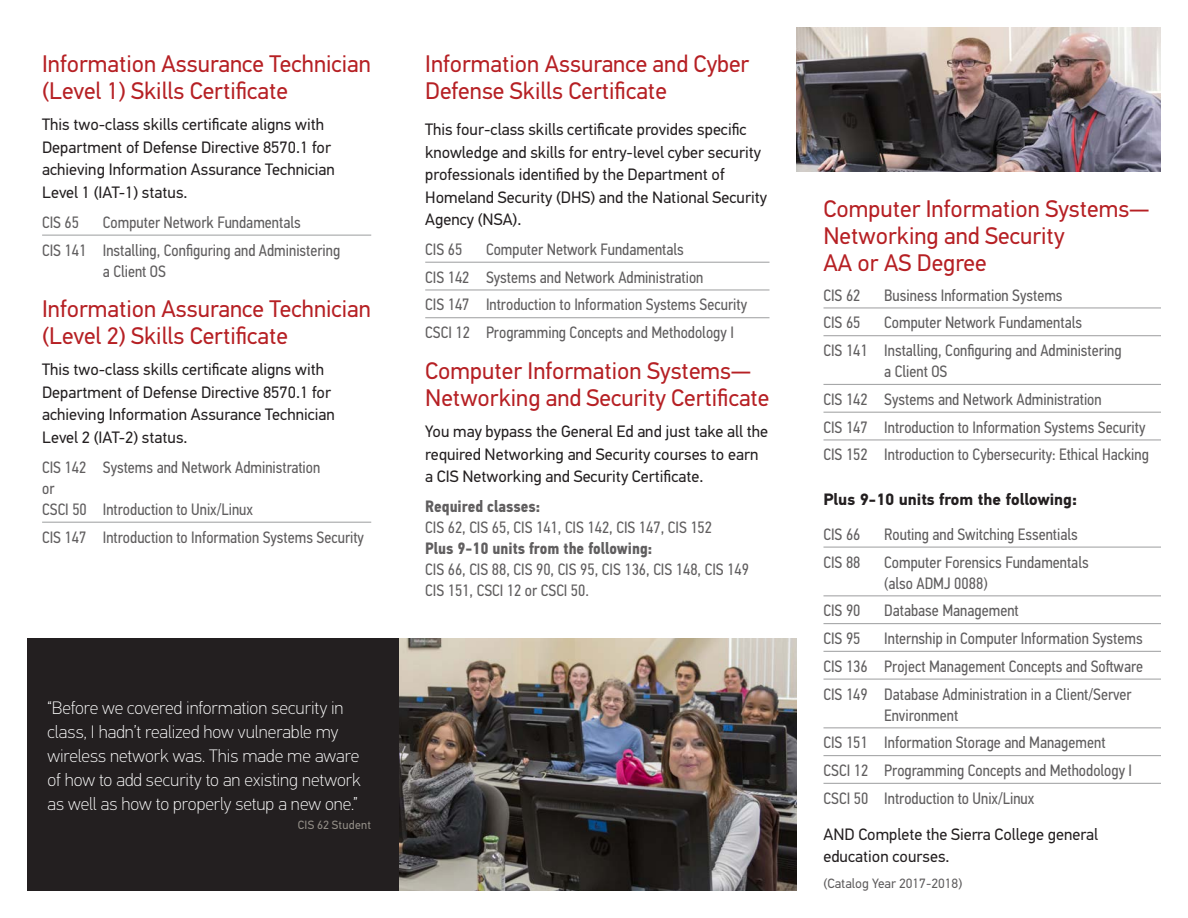
<style>
.page{position:relative;width:1188px;height:918px;background:#fff}
.page>*{position:absolute;margin:0;border:0;box-sizing:border-box;transform-origin:0 0}
.subhead_1{font:24px/27px "PFDIN Text Std";color:#b62024}
.table_last{font:24px/27px "PFDIN Text Std";color:#b62024}
.quote{font:100 18px/24px "PFDIN Text Std";letter-spacing:-.005em;color:#fff}
.body_condensed{font:16.5px/21px "PFDIN Text Cond Std";color:#605e5f}
.body{font:16.5px/22.5px "PFDIN Text Std";color:#231f20}
.table_last-2{font:16.5px/21px "PFDIN Text Cond Std";color:#605e5f}
.body_condensed-2{font:700 16.5px "PFDIN Text Cond Std";color:#605e5f}
.subhead_2{font:700 16.5px "PFDIN Text Std";color:#231f20}
.notes{font:13.5px "PFDIN Text Std";color:#605e5f}
.student_name{font:12px "PFDIN Text Std";letter-spacing:.025em;color:#938e87}
</style>
<div class="page">
<img style="left:399px;top:638px;width:397px;height:253px">
<img style="left:796px;top:27px;width:365px;height:145px">
<div style="left:27px;top:638px;width:372px;height:253px;background:#231f20"></div>
<hr style="left:42px;top:235px;width:329px;height:1px;background:#a7a8a9">
<hr style="left:42px;top:522px;width:329px;height:1px;background:#a7a8a9">
<hr style="left:425px;top:262px;width:345px;height:1px;background:#a7a8a9">
<hr style="left:425px;top:289px;width:345px;height:2px;background:#a7a8a9">
<hr style="left:425px;top:317px;width:345px;height:1px;background:#a7a8a9">
<hr style="left:824px;top:307px;width:337px;height:2px;background:#a7a8a9">
<hr style="left:824px;top:335px;width:337px;height:1px;background:#a7a8a9">
<hr style="left:824px;top:384px;width:337px;height:1px;background:#a7a8a9">
<hr style="left:824px;top:412px;width:337px;height:1px;background:#a7a8a9">
<hr style="left:824px;top:439px;width:337px;height:2px;background:#a7a8a9">
<hr style="left:824px;top:547px;width:337px;height:1px;background:#a7a8a9">
<hr style="left:824px;top:595px;width:337px;height:1px;background:#a7a8a9">
<hr style="left:824px;top:623px;width:337px;height:1px;background:#a7a8a9">
<hr style="left:824px;top:651px;width:337px;height:1px;background:#a7a8a9">
<hr style="left:824px;top:679px;width:337px;height:1px;background:#a7a8a9">
<hr style="left:824px;top:727px;width:337px;height:1px;background:#a7a8a9">
<hr style="left:824px;top:755px;width:337px;height:1px;background:#a7a8a9">
<hr style="left:824px;top:783px;width:337px;height:1px;background:#a7a8a9">
<p class="subhead_1" style="left:42px;top:50px;width:330px">Information Assurance Technician (Level 1) Skills Certificate</p>
<p class="body" style="left:42px;top:114px;width:294px">This two-class skills certificate aligns with Department of Defense Directive 8570.1 for achieving Information Assurance Technician Level 1 (IAT-1) status.</p>
<p class="body_condensed" style="left:42px;top:212px;width:39px">CIS 65</p>
<p class="body_condensed" style="left:103px;top:212px;width:199px">Computer Network Fundamentals</p>
<p class="table_last-2" style="left:103px;top:239px;width:239px;text-indent:-61px">CIS 141 Installing, Configuring and Administering a Client OS</p>
<p class="subhead_1" style="left:42px;top:295px;width:330px">Information Assurance Technician (Level 2) Skills Certificate</p>
<p class="body" style="left:42px;top:359px;width:294px">This two-class skills certificate aligns with Department of Defense Directive 8570.1 for achieving Information Assurance Technician Level 2 (IAT-2) status.</p>
<p class="body_condensed" style="left:42px;top:457px;width:280px">CIS 142 Systems and Network Administration or<br>CSCI 50 Introduction to Unix/Linux</p>
<p class="table_last-2" style="left:42px;top:527px;width:323px">CIS 147 Introduction to Information Systems Security</p>
<p class="quote" style="left:48px;top:696px;width:315px">“Before we covered information security in class, I hadn’t realized how vulnerable my wireless network was. This made me aware of how to add security to an existing network as well as how to properly setup a new one.”</p>
<p class="student_name" style="left:298px;top:818px;width:75px">CIS 62 Student</p>
<p class="table_last" style="left:425px;top:50px;width:326px">Information Assurance and Cyber<br>Defense Skills Certificate</p>
<p class="body" style="left:425px;top:118px;width:343px">This four-class skills certificate provides specific knowledge and skills for entry-level cyber security professionals identified by the Department of Homeland Security (DHS) and the National Security Agency (NSA).</p>
<p class="body_condensed" style="left:425px;top:239px;width:39px">CIS 65</p>
<p class="body_condensed" style="left:486px;top:239px;width:199px">Computer Network Fundamentals</p>
<p class="body_condensed" style="left:425px;top:267px;width:280px">CIS 142 Systems and Network Administration</p>
<p class="body_condensed" style="left:425px;top:294px;width:323px">CIS 147 Introduction to Information Systems Security</p>
<p class="table_last-2" style="left:425px;top:322px;width:310px">CSCI 12 Programming Concepts and Methodology I</p>
<p class="subhead_1" style="left:425px;top:357px;width:346px">Computer Information Systems—<br>Networking and Security Certificate</p>
<p class="body" style="left:425px;top:420px;width:344px">You may bypass the General Ed and just take all the required Networking and Security courses to earn a CIS Networking and Security Certificate.</p>
<p class="body_condensed-2" style="left:425px;top:496px;width:116px">Required classes:</p>
<p class="body_condensed" style="left:425px;top:517px;width:288px">CIS 62, CIS 65, CIS 141, CIS 142, CIS 147, CIS 152</p>
<p class="body_condensed-2" style="left:425px;top:538px;width:228px">Plus 9-10 units from the following:</p>
<p class="body_condensed" style="left:425px;top:559px;width:325px">CIS 66, CIS 88, CIS 90, CIS 95, CIS 136, CIS 148, CIS 149<br>CIS 151, CSCI 12 or CSCI 50.</p>
<p class="subhead_1" style="left:824px;top:195px;width:327px">Computer Information Systems—<br>Networking and Security<br>AA or AS Degree</p>
<p class="body_condensed" style="left:824px;top:285px;width:39px">CIS 62</p>
<p class="body_condensed" style="left:884px;top:285px;width:180px">Business Information Systems</p>
<p class="body_condensed" style="left:824px;top:312px;width:39px">CIS 65</p>
<p class="body_condensed" style="left:884px;top:312px;width:199px">Computer Network Fundamentals</p>
<p class="body_condensed" style="left:884px;top:340px;width:239px;text-indent:-61px">CIS 141 Installing, Configuring and Administering a Client OS</p>
<p class="body_condensed" style="left:824px;top:389px;width:280px">CIS 142 Systems and Network Administration</p>
<p class="body_condensed" style="left:824px;top:417px;width:323px">CIS 147 Introduction to Information Systems Security</p>
<p class="table_last-2" style="left:824px;top:444px;width:327px">CIS 152 Introduction to Cybersecurity: Ethical Hacking</p>
<p class="subhead_2" style="left:824px;top:490px;width:255px">Plus 9-10 units from the following:</p>
<p class="body_condensed" style="left:824px;top:524px;width:39px">CIS 66</p>
<p class="body_condensed" style="left:884px;top:524px;width:195px">Routing and Switching Essentials</p>
<p class="body_condensed" style="left:824px;top:551px;width:39px">CIS 88</p>
<p class="body_condensed" style="left:884px;top:551px;width:206px">Computer Forensics Fundamentals (also ADMJ 0088)</p>
<p class="body_condensed" style="left:824px;top:600px;width:39px">CIS 90</p>
<p class="body_condensed" style="left:884px;top:600px;width:136px">Database Management</p>
<p class="body_condensed" style="left:824px;top:628px;width:39px">CIS 95</p>
<p class="body_condensed" style="left:884px;top:628px;width:260px">Internship in Computer Information Systems</p>
<p class="body_condensed" style="left:824px;top:656px;width:321px">CIS 136 Project Management Concepts and Software</p>
<p class="body_condensed" style="left:884px;top:683px;width:249px;text-indent:-61px">CIS 149 Database Administration in a Client/Server<br>Environment</p>
<p class="body_condensed" style="left:824px;top:732px;width:284px">CIS 151 Information Storage and Management</p>
<p class="body_condensed" style="left:824px;top:760px;width:310px">CSCI 12 Programming Concepts and Methodology I</p>
<p class="table_last-2" style="left:824px;top:788px;width:212px">CSCI 50 Introduction to Unix/Linux</p>
<p class="body" style="left:824px;top:823px;width:276px">AND Complete the Sierra College general education courses.</p>
<p class="notes" style="left:824px;top:875px;width:140px">(Catalog Year 2017-2018)</p>
</div>
